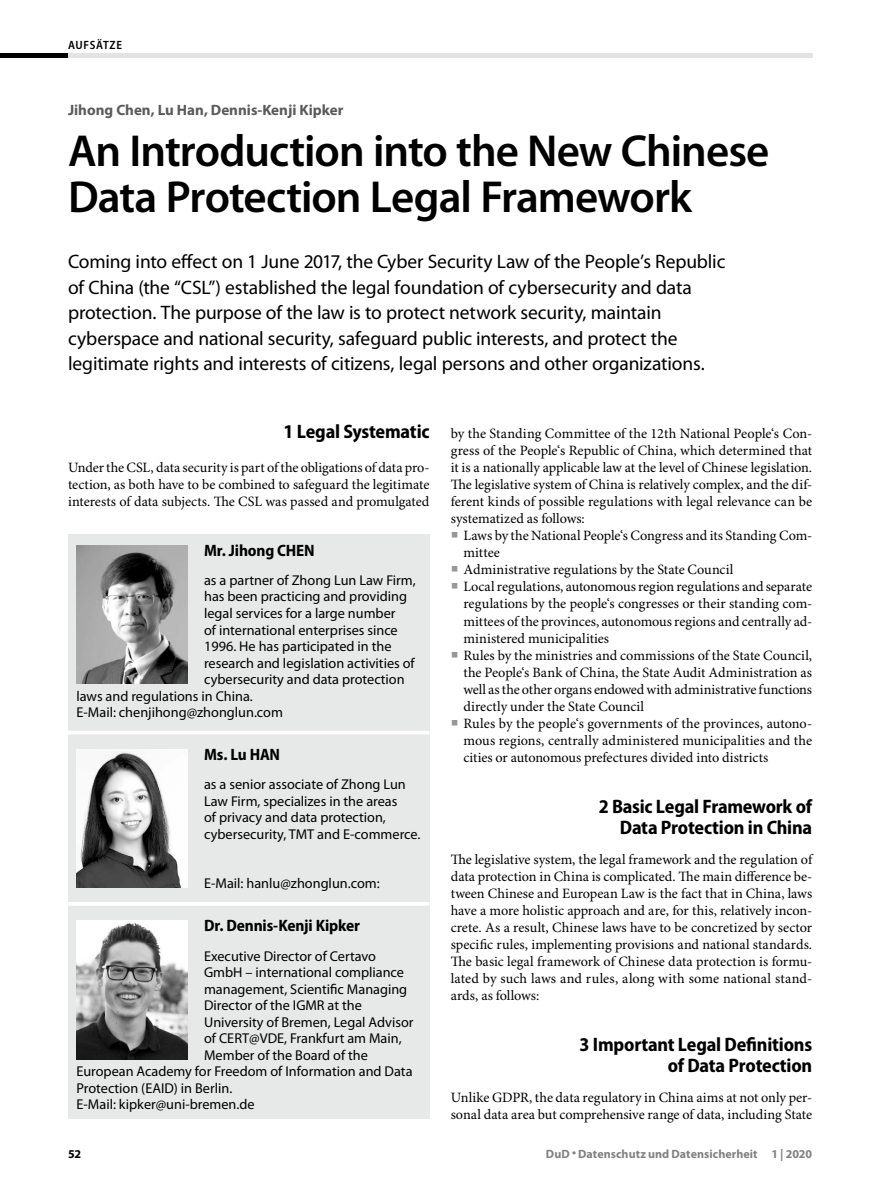
<style>
.page{position:relative;width:893px;height:1187px;background:#fff}
.page>*{position:absolute;margin:0;border:0;box-sizing:border-box;transform-origin:0 0}
.t1{font:600 45px/46.5px "Myriad Pro";letter-spacing:-.02em;color:#000}
.t2{font:19.5px/25.5px "Myriad Pro";letter-spacing:-.01em;color:#000}
.t3{font:700 semi-condensed 19.5px/21px "Myriad Pro";letter-spacing:-.01em;color:#000;text-align:right}
.t4{font:700 semi-condensed 16.5px "Myriad Pro";letter-spacing:-.01em;color:#000}
.t5{font:700 15px "Myriad Pro";color:#5a5a5a}
.t6{font:14.25px/17px "Minion Pro";color:#000;text-align:justify}
.t7{font:14.25px/16.5px "Myriad Pro";color:#000}
.t8{font:700 12px "Myriad Pro";letter-spacing:.005em;color:#818181}
.t9{font:600 semi-condensed 12px "Myriad Pro";letter-spacing:.06em;color:#000}
.t10{font:700 12px "Myriad Pro";color:#000}
</style>
<div class="page">
<div style="left:68px;top:534px;width:361px;height:584px;background:#e7e8e8"></div>
<svg style="left:68px;top:731px;width:361px;height:3px"></svg>
<svg style="left:68px;top:902px;width:361px;height:3px"></svg>
<img style="left:77px;top:545px;width:110px;height:138px">
<img style="left:77px;top:749px;width:110px;height:138px">
<img style="left:77px;top:920px;width:110px;height:139px">
<hr style="left:0;top:53px;width:68px;height:4px;background:#000">
<hr style="left:68px;top:53px;width:744px;height:4px;background:#e2e3e3">
<p class="t9" style="left:68px;top:39px;width:55px">AUFSÄTZE</p>
<p class="t5" style="left:68px;top:101px;width:277px">Jihong Chen, Lu Han, Dennis-Kenji Kipker</p>
<h1 class="t1" style="left:68px;top:128px;width:703px">An Introduction into the New Chinese<br>Data Protection Legal Framework</h1>
<p class="t2" style="left:68px;top:249px;width:659px">Coming into effect on 1 June 2017, the Cyber Security Law of the People’s Republic of China (the “CSL”) established the legal foundation of cybersecurity and data protection. The purpose of the law is to protect network security, maintain cyberspace and national security, safeguard public interests, and protect the legitimate rights and interests of citizens, legal persons and other organizations.</p>
<h2 class="t3" style="left:283px;top:421px;width:148px">1 Legal Systematic</h2>
<p class="t6" style="left:68px;top:460px;width:363px">Under the CSL, data security is part of the obligations of data pro&shy;tection, as both have to be combined to safeguard the legitimate interests of data subjects. The CSL was passed and promulgated</p>
<p class="t6" style="left:451px;top:426px;width:363px">by the Standing Committee of the 12th National People‘s Con&shy;gress of the People‘s Republic of China, which determined that it is a nationally applicable law at the level of Chinese legislation.<br>The legislative system of China is relatively complex, and the dif&shy;ferent kinds of possible regulations with legal relevance can be systematized as follows:</p>
<p class="t6" style="left:463px;top:528px;width:350px;text-align:left">Laws by the National People‘s Congress and its Standing Com&shy;mittee<br>Administrative regulations by the State Council<br>Local regulations, autonomous region regulations and separate regulations by the people‘s congresses or their standing com&shy;mittees of the provinces, autonomous regions and centrally ad&shy;ministered municipalities<br>Rules by the ministries and commissions of the State Council, the People‘s Bank of China, the State Audit Administration as well as the other organs endowed with administrative functions directly under the State Council<br>Rules by the people‘s governments of the provinces, autono&shy;mous regions, centrally administered municipalities and the cities or autonomous prefectures divided into districts</p>
<h2 class="t3" style="left:599px;top:795px;width:215px">2 Basic Legal Framework of<br>Data Protection in China</h2>
<p class="t6" style="left:451px;top:851px;width:363px">The legislative system, the legal framework and the regulation of data protection in China is complicated. The main difference be&shy;tween Chinese and European Law is the fact that in China, laws have a more holistic approach and are, for this, relatively incon&shy;crete. As a result, Chinese laws have to be concretized by sector specific rules, implementing provisions and national standards.<br>The basic legal framework of Chinese data protection is formu&shy;lated by such laws and rules, along with some national stand&shy;ards, as follows:</p>
<h2 class="t3" style="left:580px;top:1033px;width:234px">3 Important Legal Definitions of Data Protection</h2>
<p class="t6" style="left:451px;top:1089px;width:363px">Unlike GDPR, the data regulatory in China aims at not only per&shy;sonal data area but comprehensive range of data, including State</p>
<p class="t4" style="left:204px;top:541px;width:112px">Mr. Jihong CHEN</p>
<p class="t7" style="left:204px;top:572px;width:213px">as a partner of Zhong Lun Law Firm,</p>
<p class="t7" style="left:204px;top:588px;width:204px">has been practicing and providing</p>
<p class="t7" style="left:204px;top:605px;width:193px">legal services for a large number</p>
<p class="t7" style="left:204px;top:621px;width:195px">of international enterprises since</p>
<p class="t7" style="left:204px;top:638px;width:189px">1996. He has participated in the</p>
<p class="t7" style="left:204px;top:654px;width:212px">research and legislation activities of</p>
<p class="t7" style="left:204px;top:671px;width:202px">cybersecurity and data protection</p>
<p class="t7" style="left:77px;top:687px;width:178px">laws and regulations in China.</p>
<p class="t7" style="left:77px;top:704px;width:208px">E-Mail: chenjihong@zhonglun.com</p>
<p class="t4" style="left:204px;top:745px;width:77px">Ms. Lu HAN</p>
<p class="t7" style="left:204px;top:776px;width:218px">as a senior associate of Zhong Lun Law Firm, specializes in the areas<br>of privacy and data protection, cybersecurity, TMT and E-commerce.</p>
<p class="t7" style="left:204px;top:875px;width:177px">E-Mail: hanlu@zhonglun.com:</p>
<p class="t4" style="left:204px;top:916px;width:157px">Dr. Dennis-Kenji Kipker</p>
<p class="t7" style="left:204px;top:947px;width:173px">Executive Director of Certavo</p>
<p class="t7" style="left:204px;top:964px;width:201px">GmbH – international compliance</p>
<p class="t7" style="left:204px;top:980px;width:205px">management, Scientific Managing</p>
<p class="t7" style="left:204px;top:997px;width:159px">Director of the IGMR at the</p>
<p class="t7" style="left:204px;top:1013px;width:211px">University of Bremen, Legal Advisor</p>
<p class="t7" style="left:204px;top:1030px;width:199px">of CERT@VDE, Frankfurt am Main,</p>
<p class="t7" style="left:204px;top:1046px;width:165px">Member of the Board of the</p>
<p class="t7" style="left:77px;top:1063px;width:337px">European Academy for Freedom of Information and Data</p>
<p class="t7" style="left:77px;top:1079px;width:157px">Protection (EAID) in Berlin.</p>
<p class="t7" style="left:77px;top:1096px;width:180px">E-Mail: kipker@uni-bremen.de</p>
<p class="t10" style="left:68px;top:1146px;width:15px">52</p>
<p class="t8" style="left:546px;top:1146px;width:268px">DuD • Datenschutz und Datensicherheit 1 | 2020</p>
</div>
